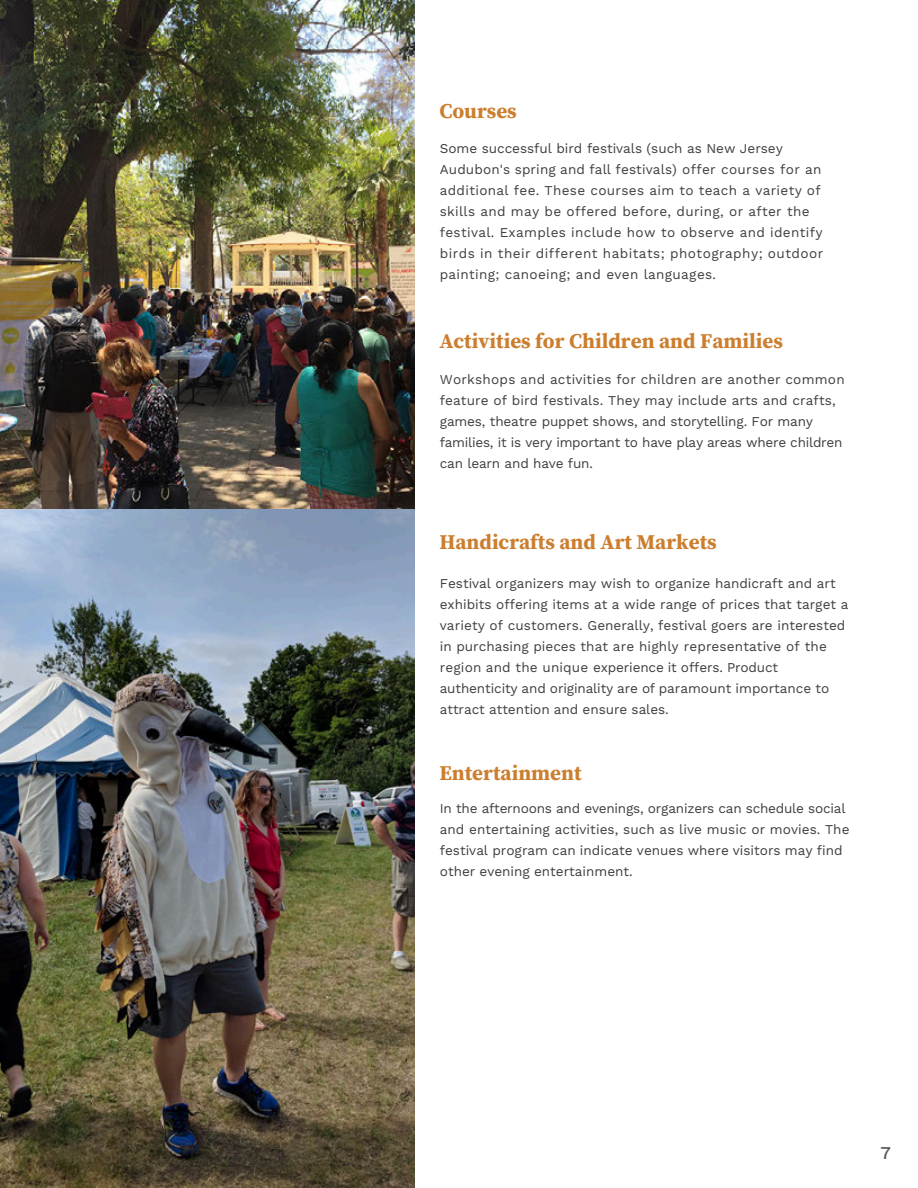
<style>
.page{position:relative;width:918px;height:1188px;background:#fff}
.page>*{position:absolute;margin:0;border:0;box-sizing:border-box;transform-origin:0 0}
.t1{font:700 21px "Source Serif Pro";color:#cc7e2f}
.t2{font:500 18px "Work Sans";color:#57585a}
.t3{font:13.5px/21px "Work Sans";color:#3e3e3f}
.t4{font:13.5px/21px "Work Sans";letter-spacing:.025em;color:#3e3e3f}
</style>
<div class="page">
<img style="left:0;top:0;width:415px;height:510px">
<img style="left:0;top:510px;width:415px;height:678px">
<h1 class="t1" style="left:439px;top:97px;width:79px">Courses</h1>
<p class="t4" style="left:440px;top:138px;width:385px">Some successful bird festivals (such as New Jersey Audubon's spring and fall festivals) offer courses for an additional fee. These courses aim to teach a variety of skills and may be offered before, during, or after the festival. Examples include how to observe and identify birds in their different habitats; photography; outdoor painting; canoeing; and even languages.</p>
<h1 class="t1" style="left:439px;top:327px;width:345px">Activities for Children and Families</h1>
<p class="t3" style="left:440px;top:369px;width:406px">Workshops and activities for children are another common feature of bird festivals. They may include arts and crafts, games, theatre puppet shows, and storytelling. For many families, it is very important to have play areas where children can learn and have fun.</p>
<h1 class="t1" style="left:439px;top:528px;width:279px">Handicrafts and Art Markets</h1>
<p class="t3" style="left:440px;top:573px;width:410px">Festival organizers may wish to organize handicraft and art exhibits offering items at a wide range of prices that target a variety of customers. Generally, festival goers are interested in purchasing pieces that are highly representative of the region and the unique experience it offers. Product authenticity and originality are of paramount importance to attract attention and ensure sales.</p>
<h1 class="t1" style="left:439px;top:758px;width:144px">Entertainment</h1>
<p class="t3" style="left:440px;top:799px;width:411px">In the afternoons and evenings, organizers can schedule social and entertaining activities, such as live music or movies. The festival program can indicate venues where visitors may find other evening entertainment.</p>
<h2 class="t2" style="left:881px;top:1142px;width:12px">7</h2>
</div>
